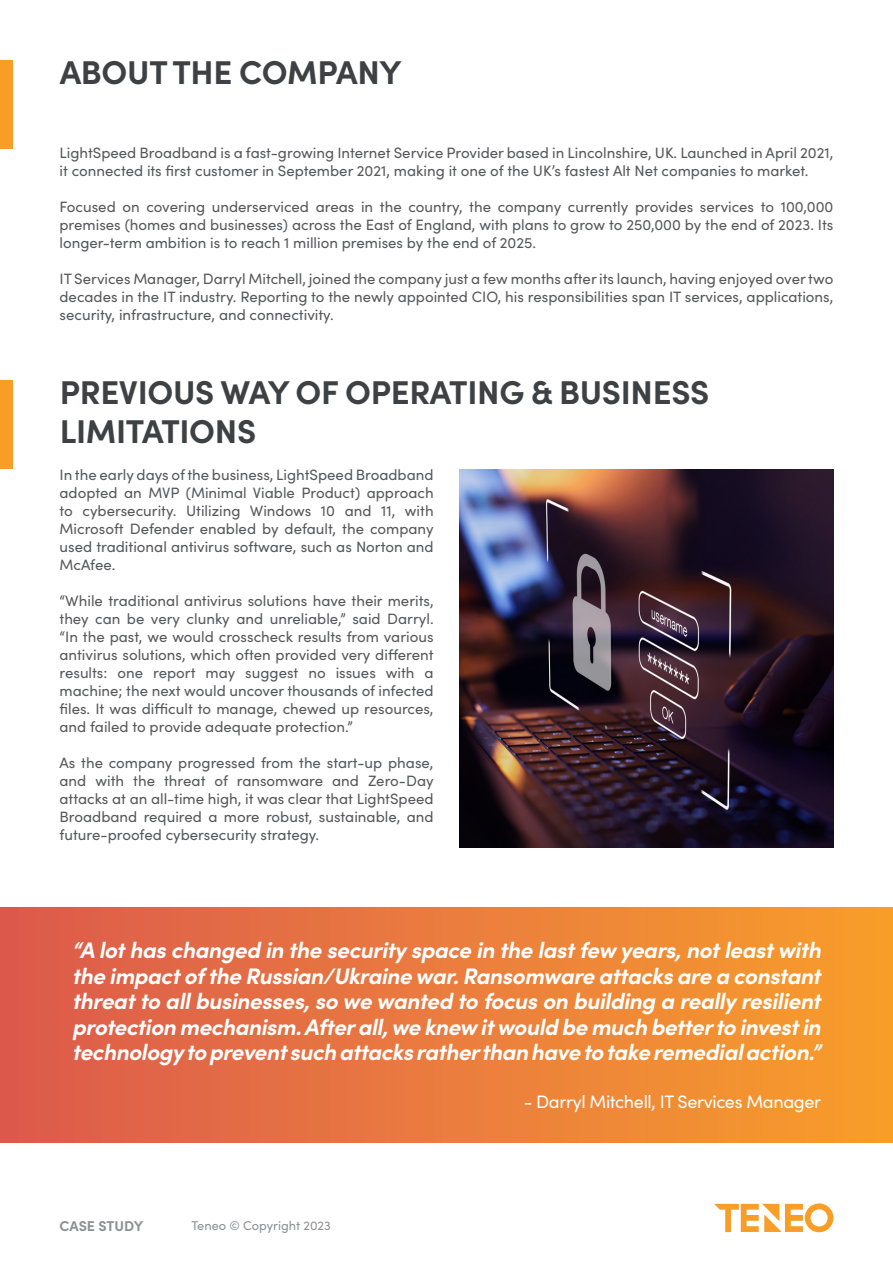
<style>
.page{position:relative;width:893px;height:1263px;background:#fff}
.page>*{position:absolute;margin:0;border:0;box-sizing:border-box;transform-origin:0 0}
.Sub-header_-_Grey{font:700 33px "Sofia Pro";letter-spacing:-.01em;color:#3e4143}
.Quote_-_15pt_-_white{font:italic 700 22.5px/25.5px "Sofia Pro";letter-spacing:-.02em;color:#fff;text-align:justify}
.Quote_-_15pt_-_white-2{font:18px "Sofia Pro";letter-spacing:-.02em;color:#fff}
.Body_copy_12pt{font:15px/18px "Sofia Pro";color:#57585a;text-align:justify}
.t1{font:700 14.25px "Sofia Pro";color:#8e9092}
.t2{font:12.75px "Sofia Pro";color:#8e9092}
</style>
<div class="page">
<svg style="left:714px;top:1203px;width:119px;height:29px"></svg>
<div style="left:0;top:380px;width:13px;height:89px;background:#f89e26"></div>
<div style="left:0;top:60px;width:13px;height:88px;background:#f89e26"></div>
<div style="left:0;top:907px;width:893px;height:235px;background:linear-gradient(to right,#dc594e,#f89e2b)"></div>
<img style="left:459px;top:469px;width:374px;height:379px">
<p class="Sub-header_-_Grey" style="left:60px;top:47px;width:344px">ABOUT THE COMPANY</p>
<p class="Body_copy_12pt" style="left:60px;top:143px;width:775px">LightSpeed Broadband is a fast-growing Internet Service Provider based in Lincolnshire, UK. Launched in April 2021, it connected its first customer in September 2021, making it one of the UK’s fastest Alt Net companies to market.</p>
<p class="Body_copy_12pt" style="left:60px;top:197px;width:775px">Focused on covering underserviced areas in the country, the company currently provides services to 100,000 premises (homes and businesses) across the East of England, with plans to grow to 250,000 by the end of 2023. Its longer-term ambition is to reach 1 million premises by the end of 2025.</p>
<p class="Body_copy_12pt" style="left:60px;top:269px;width:775px">IT Services Manager, Darryl Mitchell, joined the company just a few months after its launch, having enjoyed over two decades in the IT industry. Reporting to the newly appointed CIO, his responsibilities span IT services, applications, security, infrastructure, and connectivity.</p>
<p class="Sub-header_-_Grey" style="left:60px;top:367px;width:651px">PREVIOUS WAY OF OPERATING &amp; BUSINESS</p>
<p class="Sub-header_-_Grey" style="left:60px;top:406px;width:198px">LIMITATIONS</p>
<p class="Body_copy_12pt" style="left:60px;top:465px;width:376px">In the early days of the business, LightSpeed Broadband adopted an MVP (Minimal Viable Product) approach to cybersecurity. Utilizing Windows 10 and 11, with Microsoft Defender enabled by default, the company used traditional antivirus software, such as Norton and McAfee.</p>
<p class="Body_copy_12pt" style="left:60px;top:591px;width:376px">“While traditional antivirus solutions have their merits, they can be very clunky and unreliable,” said Darryl. “In the past, we would crosscheck results from various antivirus solutions, which often provided very different results: one report may suggest no issues with a machine; the next would uncover thousands of infected files. It was difficult to manage, chewed up resources, and failed to provide adequate protection.”</p>
<p class="Body_copy_12pt" style="left:60px;top:753px;width:376px">As the company progressed from the start-up phase, and with the threat of ransomware and Zero-Day attacks at an all-time high, it was clear that LightSpeed Broadband required a more robust, sustainable, and future-proofed cybersecurity strategy.</p>
<p class="Quote_-_15pt_-_white" style="left:72px;top:936px;width:750px">“A lot has changed in the security space in the last few years, not least with the impact of the Russian/Ukraine war. Ransomware attacks are a constant threat to all businesses, so we wanted to focus on building a really resilient protection mechanism. After all, we knew it would be much better to invest in</p>
<p class="Quote_-_15pt_-_white" style="left:72px;top:1038px;width:750px">technology to prevent such attacks rather than have to take remedial action.”</p>
<p class="Quote_-_15pt_-_white-2" style="left:524px;top:1088px;width:299px">- Darryl Mitchell, IT Services Manager</p>
<p class="t1" style="left:60px;top:1215px;width:85px">CASE STUDY</p>
<p class="t2" style="left:191px;top:1216px;width:141px">Teneo © Copyright 2023</p>
</div>
